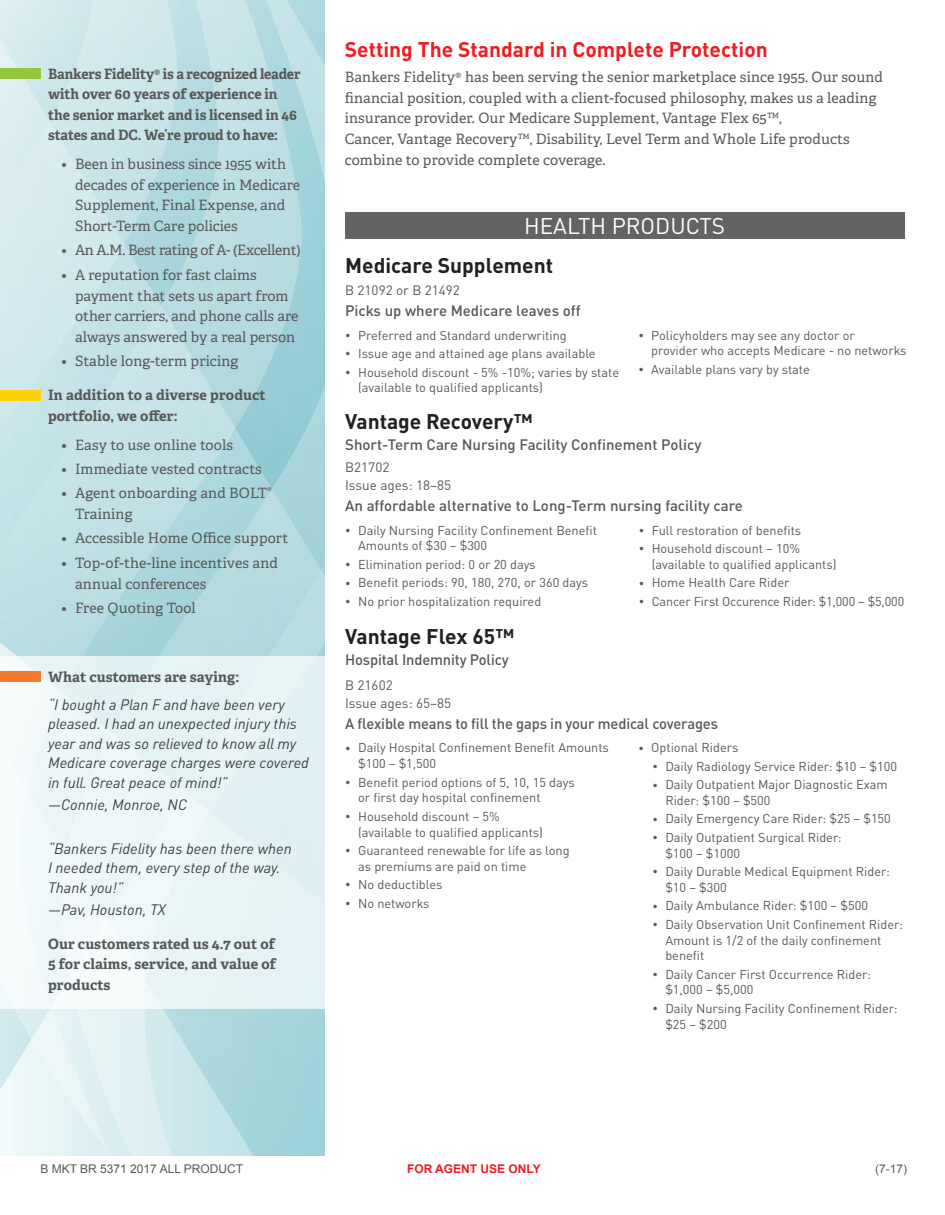
<style>
.page{position:relative;width:945px;height:1215px;background:#fff}
.page>*{position:absolute;margin:0;border:0;box-sizing:border-box;transform-origin:0 0}
.t1{font:22.5px "DINOT";color:#fff}
.t2{font:700 21px "DINOT";color:#231f20}
.t3{font:700 21px "DINOT";color:#ee1d23}
.t4{font:italic 15px/19.5px "DINOT";color:#3e3e3f}
.t5{font:500 15px "DINOT";color:#57585a}
.t6{font:14.25px/20.5px "Adelle";letter-spacing:.005em;color:#57585a}
.t7{font:700 14.25px/20.5px "Adelle";color:#57585a}
.t8{font:14.25px "Adelle";letter-spacing:-.02em;color:#57585a}
.t9{font:13.5px/18px "DINOT";color:#57585a}
.t10{font:12.75px/15.8px "DINOT";color:#57585a}
.t11{font:12px "Arial";color:#57585a}
.t12{font:700 12px "Arial";color:#ee1d23}
.s1{font-size:10.5px}
</style>
<div class="page">
<svg style="left:0;top:1009px;width:324px;height:146px;background:#c9e6ea"></svg>
<svg style="left:0;top:0;width:324px;height:656px;background:#bddfe4"></svg>
<div style="left:0;top:656px;width:324px;height:353px;background:linear-gradient(to right,#f4f9fa,#e1f0f3)"></div>
<div style="left:0;top:68px;width:40px;height:10px;background:#94c83c"></div>
<div style="left:0;top:390px;width:40px;height:11px;background:#fcd10b"></div>
<div style="left:0;top:672px;width:40px;height:10px;background:#f47b2d"></div>
<div style="left:345px;top:212px;width:559px;height:27px;background:#636366"></div>
<p class="t7" style="left:48px;top:63px;width:254px">Bankers Fidelity® is a recognized leader with over 60 years of experience in the senior market and is licensed in 46 states and DC. We’re proud to have:</p>
<p class="t6" style="left:75px;top:154px;width:227px;text-indent:-13px">• Been in business since 1955 with decades of experience in Medicare<br>Supplement, Final Expense, and<br>Short-Term Care policies</p>
<p class="t8" style="left:62px;top:242px;width:241px">• An A.M. Best rating of A- (Excellent)</p>
<p class="t6" style="left:75px;top:265px;width:225px;text-indent:-13px">• A reputation for fast claims payment that sets us apart from other carriers, and phone calls are always answered by a real person</p>
<p class="t6" style="left:62px;top:351px;width:178px">• Stable long-term pricing</p>
<p class="t7" style="left:48px;top:385px;width:219px">In addition to a diverse product portfolio, we offer:</p>
<p class="t6" style="left:62px;top:435px;width:173px">• Easy to use online tools</p>
<p class="t6" style="left:62px;top:459px;width:202px">• Immediate vested contracts</p>
<p class="t6" style="left:75px;top:483px;width:198px;text-indent:-14px">• Agent onboarding and BOLT<sup>®<br></sup>Training</p>
<p class="t6" style="left:62px;top:528px;width:228px">• Accessible Home Office support</p>
<p class="t6" style="left:75px;top:553px;width:204px;text-indent:-13px">• Top-of-the-line incentives and annual conferences</p>
<p class="t6" style="left:62px;top:598px;width:136px">• Free Quoting Tool</p>
<p class="t7" style="left:48px;top:667px;width:193px">What customers are saying:</p>
<p class="t4" style="left:48px;top:694px;width:263px">“I bought a Plan F and have been very pleased. I had an unexpected injury this year and was so relieved to know all my Medicare coverage charges were covered in full. Great peace of mind!”</p>
<p class="t4" style="left:48px;top:795px;width:141px">—Connie, Monroe, NC</p>
<p class="t4" style="left:48px;top:838px;width:245px">“Bankers Fidelity has been there when<br>I needed them, every step of the way.<br>Thank you!”</p>
<p class="t4" style="left:48px;top:900px;width:119px">—Pav, Houston, TX</p>
<p class="t7" style="left:48px;top:934px;width:229px;text-align:justify">Our customers rated us 4.7 out of 5 for claims, service, and value of products</p>
<h2 class="t3" style="left:345px;top:35px;width:424px">Setting The Standard in Complete Protection</h2>
<p class="t6" style="left:345px;top:67px;width:540px">Bankers Fidelity® has been serving the senior marketplace since 1955. Our sound financial position, coupled with a client-focused philosophy, makes us a leading insurance provider. Our Medicare Supplement, Vantage Flex 65™,<br>Cancer, Vantage Recovery™, Disability, Level Term and Whole Life products combine to provide complete coverage.</p>
<h1 class="t1" style="left:524px;top:212px;width:202px">HEALTH PRODUCTS</h1>
<h2 class="t2" style="left:345px;top:251px;width:210px">Medicare Supplement</h2>
<p class="t9" style="left:345px;top:281px;width:116px">B 21092 or B 21492</p>
<p class="t5" style="left:345px;top:301px;width:237px">Picks up where Medicare leaves off</p>
<p class="t10" style="left:345px;top:327px;width:223px"><span class="s1">•</span> Preferred and Standard underwriting</p>
<p class="t10" style="left:345px;top:345px;width:252px"><span class="s1">•</span> Issue age and attained age plans available</p>
<p class="t10" style="left:358px;top:364px;width:262px;text-indent:-13px"><span class="s1">•</span> Household discount - 5% -10%; varies by state (available to qualified applicants)</p>
<p class="t10" style="left:651px;top:327px;width:257px;text-indent:-13px"><span class="s1">•</span> Policyholders may see any doctor or<br>provider who accepts Medicare - no networks</p>
<p class="t10" style="left:638px;top:361px;width:173px"><span class="s1">•</span> Available plans vary by state</p>
<h2 class="t2" style="left:345px;top:407px;width:189px">Vantage Recovery™</h2>
<p class="t5" style="left:345px;top:435px;width:358px">Short-Term Care Nursing Facility Confinement Policy</p>
<p class="t9" style="left:345px;top:458px;width:108px">B21702<br>Issue ages: 18–85</p>
<p class="t5" style="left:345px;top:496px;width:399px">An affordable alternative to Long-Term nursing facility care</p>
<p class="t10" style="left:358px;top:522px;width:240px;text-indent:-13px"><span class="s1">•</span> Daily Nursing Facility Confinement Benefit<br>Amounts of $30 – $300</p>
<p class="t10" style="left:345px;top:556px;width:192px"><span class="s1">•</span> Elimination period: 0 or 20 days</p>
<p class="t10" style="left:345px;top:575px;width:244px"><span class="s1">•</span> Benefit periods: 90, 180, 270, or 360 days</p>
<p class="t10" style="left:345px;top:593px;width:198px"><span class="s1">•</span> No prior hospitalization required</p>
<p class="t10" style="left:639px;top:522px;width:164px"><span class="s1">•</span> Full restoration of benefits</p>
<p class="t10" style="left:652px;top:540px;width:186px;text-indent:-13px"><span class="s1">•</span> Household discount – 10% (available to qualified applicants)</p>
<p class="t10" style="left:639px;top:575px;width:152px"><span class="s1">•</span> Home Health Care Rider</p>
<p class="t10" style="left:639px;top:593px;width:267px"><span class="s1">•</span> Cancer First Occurence Rider: $1,000 – $5,000</p>
<h2 class="t2" style="left:345px;top:623px;width:171px">Vantage Flex 65™</h2>
<p class="t5" style="left:345px;top:650px;width:165px">Hospital Indemnity Policy</p>
<p class="t9" style="left:345px;top:676px;width:108px">B 21602<br>Issue ages: 65–85</p>
<p class="t5" style="left:345px;top:714px;width:374px">A flexible means to fill the gaps in your medical coverages</p>
<p class="t10" style="left:358px;top:740px;width:252px;text-indent:-13px"><span class="s1">•</span> Daily Hospital Confinement Benefit Amounts $100 – $1,500</p>
<p class="t10" style="left:358px;top:774px;width:218px;text-indent:-13px"><span class="s1">•</span> Benefit period options of 5, 10, 15 days or first day hospital confinement</p>
<p class="t10" style="left:358px;top:808px;width:186px;text-indent:-13px"><span class="s1">•</span> Household discount – 5% (available to qualified applicants)</p>
<p class="t10" style="left:358px;top:842px;width:213px;text-indent:-13px"><span class="s1">•</span> Guaranteed renewable for life as long as premiums are paid on time</p>
<p class="t10" style="left:345px;top:876px;width:99px"><span class="s1">•</span> No deductibles</p>
<p class="t10" style="left:345px;top:895px;width:86px"><span class="s1">•</span> No networks</p>
<p class="t10" style="left:638px;top:740px;width:102px"><span class="s1">•</span> Optional Riders</p>
<p class="t10" style="left:652px;top:758px;width:246px"><span class="s1">•</span> Daily Radiology Service Rider: $10 – $100</p>
<p class="t10" style="left:665px;top:777px;width:224px;text-indent:-13px"><span class="s1">•</span> Daily Outpatient Major Diagnostic Exam<br>Rider: $100 – $500</p>
<p class="t10" style="left:652px;top:811px;width:240px"><span class="s1">•</span> Daily Emergency Care Rider: $25 – $150</p>
<p class="t10" style="left:665px;top:829px;width:178px;text-indent:-13px"><span class="s1">•</span> Daily Outpatient Surgical Rider: $100 – $1000</p>
<p class="t10" style="left:665px;top:863px;width:226px;text-indent:-13px"><span class="s1">•</span> Daily Durable Medical Equipment Rider: $10 – $300</p>
<p class="t10" style="left:652px;top:898px;width:217px"><span class="s1">•</span> Daily Ambulance Rider: $100 – $500</p>
<p class="t10" style="left:665px;top:916px;width:239px;text-indent:-13px"><span class="s1">•</span> Daily Observation Unit Confinement Rider:<br>Amount is 1/2 of the daily confinement benefit</p>
<p class="t10" style="left:665px;top:966px;width:207px;text-indent:-13px"><span class="s1">•</span> Daily Cancer First Occurrence Rider: $1,000 – $5,000</p>
<p class="t10" style="left:665px;top:1000px;width:234px;text-indent:-13px"><span class="s1">•</span> Daily Nursing Facility Confinement Rider: $25 – $200</p>
<p class="t11" style="left:40px;top:1161px;width:204px">B MKT BR 5371 2017 ALL PRODUCT</p>
<p class="t12" style="left:407px;top:1161px;width:135px">FOR AGENT USE ONLY</p>
<p class="t11" style="left:875px;top:1161px;width:34px">(7-17)</p>
</div>
